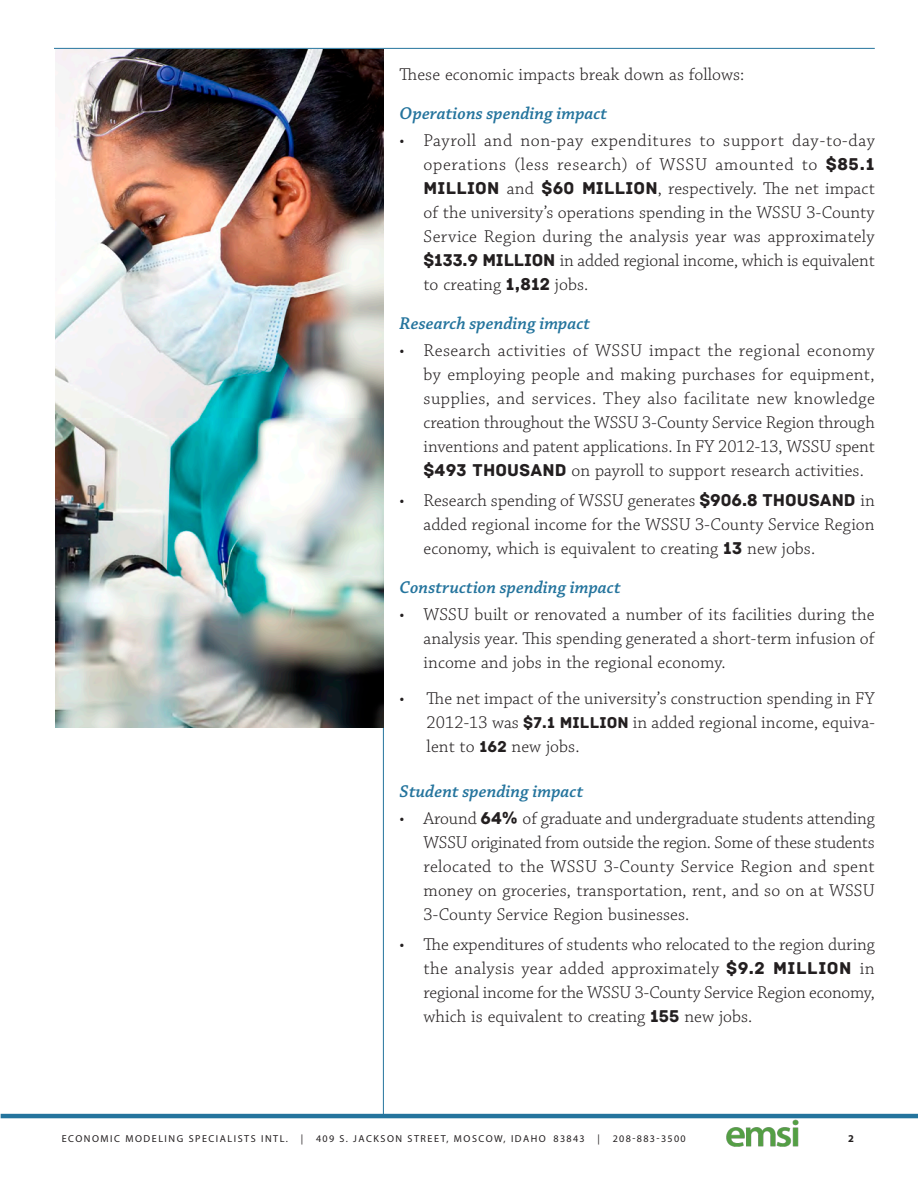
<style>
.page{position:relative;width:918px;height:1188px;background:#fff}
.page>*{position:absolute;margin:0;border:0;box-sizing:border-box;transform-origin:0 0}
.t1{font:300 18px/24px "Chaparral Pro";letter-spacing:.005em;color:#231f20;text-align:justify}
.Heading_3{font:italic 600 18px "Chaparral Pro";letter-spacing:.005em;color:#24749d}
.t2{font:700 10.5px "Myriad Pro";color:#231f20}
.t3{font:10.2px "Myriad Pro";letter-spacing:.15em;color:#231f20}
.t4{font:10.2px "Myriad Pro";letter-spacing:.13em;color:#231f20}
.s1{font-family:"Archive";font-weight:400}
.s2{font-family:"Archive";font-weight:400;font-size:16.5px}
</style>
<div class="page">
<img style="left:726px;top:1120px;width:73px;height:27px">
<hr style="left:1px;top:1114px;width:917px;height:4px;background:#24749d">
<hr style="left:54px;top:48px;width:821px;height:1px;background:#24749d">
<hr style="left:383px;top:49px;width:1px;height:1067px;background:#24749d">
<img style="left:56px;top:49px;width:327px;height:679px">
<p class="t1" style="left:400px;top:63px;width:346px">These economic impacts break down as follows:</p>
<p class="Heading_3" style="left:400px;top:103px;width:209px">Operations spending impact</p>
<p class="t1" style="left:424px;top:129px;width:453px;text-indent:-24px">• Payroll and non-pay expenditures to support day-to-day operations (less research) of WSSU amounted to <span class="s1">$85.1<br>MILLION</span> and <span class="s1">$60 MILLION</span>, respectively. The net impact of the university’s operations spending in the WSSU 3-County Service Region during the analysis year was approximately <span class="s1">$133.9 MILLION</span> in added regional income, which is equivalent to creating <span class="s1">1,812</span> jobs.</p>
<p class="Heading_3" style="left:400px;top:313px;width:192px">Research spending impact</p>
<p class="t1" style="left:424px;top:339px;width:453px;text-indent:-24px">• Research activities of WSSU impact the regional economy by employing people and making purchases for equipment, supplies, and services. They also facilitate new knowledge creation throughout the WSSU 3-County Service Region through inventions and patent applications. In FY 2012-13, WSSU spent <span class="s1">$493 THOUSAND</span> on payroll to support research activities.</p>
<p class="t1" style="left:424px;top:489px;width:453px;text-indent:-24px">• Research spending of WSSU generates <span class="s1">$906.8 THOUSAND</span> in added regional income for the WSSU 3-County Service Region economy, which is equivalent to creating <span class="s1">13</span> new jobs.</p>
<p class="Heading_3" style="left:400px;top:577px;width:223px">Construction spending impact</p>
<p class="t1" style="left:424px;top:603px;width:453px;text-indent:-24px">• WSSU built or renovated a number of its facilities during the analysis year. This spending generated a short-term infusion of income and jobs in the regional economy.</p>
<p class="t1" style="left:427px;top:687px;width:450px;text-indent:-27px">• The net impact of the university’s construction spending in FY 2012-13 was <span class="s2">$7.1 MILLION</span> in added regional income, equiva&shy;lent to <span class="s2">162</span> new jobs.</p>
<p class="Heading_3" style="left:400px;top:781px;width:185px">Student spending impact</p>
<p class="t1" style="left:424px;top:807px;width:453px;text-indent:-24px">• Around <span class="s1">64%</span> of graduate and undergraduate students attending WSSU originated from outside the region. Some of these students relocated to the WSSU 3-County Service Region and spent money on groceries, transportation, rent, and so on at WSSU 3-County Service Region businesses.</p>
<p class="t1" style="left:424px;top:933px;width:453px;text-indent:-24px">• The expenditures of students who relocated to the region during the analysis year added approximately <span class="s1">$9.2 MILLION</span> in regional income for the WSSU 3-County Service Region economy, which is equivalent to creating <span class="s1">155</span> new jobs.</p>
<p class="t3" style="left:62px;top:1133px;width:228px">ECONOMIC MODELING SPECIALISTS INTL.</p>
<p class="t3" style="left:301px;top:1133px;width:4px">|</p>
<p class="t3" style="left:316px;top:1133px;width:270px">409 S. JACKSON STREET, MOSCOW, IDAHO 83843</p>
<p class="t3" style="left:598px;top:1133px;width:4px">|</p>
<p class="t4" style="left:613px;top:1133px;width:74px">208-883-3500</p>
<p class="t2" style="left:848px;top:1132px;width:7px">2</p>
</div>
